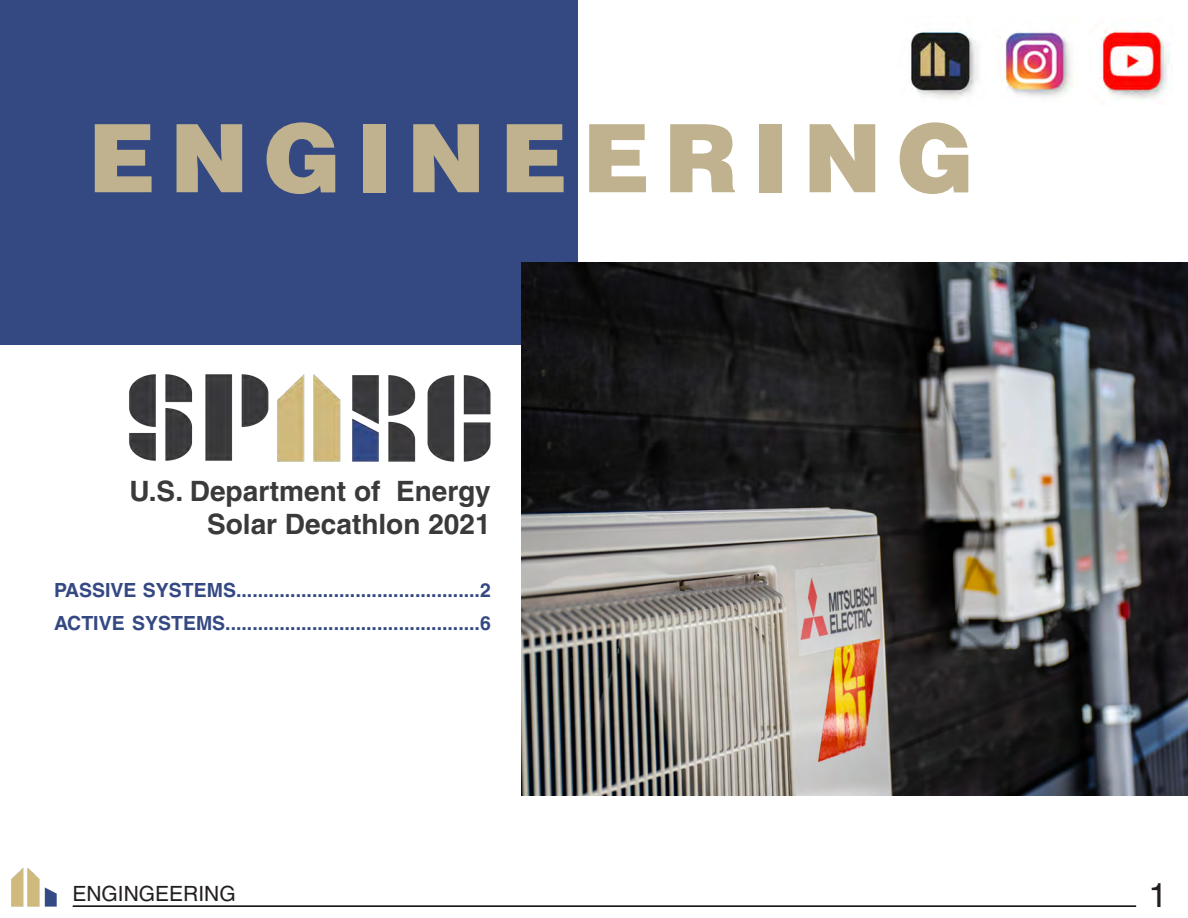
<style>
.page{position:relative;width:1188px;height:918px;background:#fff}
.page>*{position:absolute;margin:0;border:0;box-sizing:border-box;transform-origin:0 0}
.t1{font:900 94.5px "Helvetica";letter-spacing:.15em;color:#c0b28f}
.t2{font:33.9px "Helvetica";color:#231f20}
.t3{font:700 28.05px/33.6px "Helvetica";color:#3a3a3c;text-align:right}
.t4{font:21px "Helvetica";color:#231f20}
.t5{font:700 19.5px/33.5px "Helvetica";color:#344982}
</style>
<div class="page">
<hr style="left:73px;top:905px;width:1063px;height:2px;background:#000">
<img style="left:11px;top:868px;width:46px;height:39px">
<div style="left:0;top:0;width:578px;height:345px;background:#344982"></div>
<img style="left:521px;top:263px;width:667px;height:533px">
<img style="left:129px;top:374px;width:362px;height:88px">
<img style="left:1004px;top:29px;width:68px;height:69px">
<img style="left:1101px;top:29px;width:69px;height:70px">
<img style="left:911px;top:29px;width:68px;height:70px">
<h1 class="t1" style="left:88px;top:97px;width:889px">ENGINEERING</h1>
<h3 class="t3" style="left:129px;top:474px;width:363px">U.S. Department of Energy<br>Solar Decathlon 2021</h3>
<p class="t5" style="left:54px;top:573px;width:438px">PASSIVE SYSTEMS.............................................2<br>ACTIVE SYSTEMS...............................................6</p>
<p class="t4" style="left:72px;top:881px;width:165px">ENGINGEERING</p>
<h2 class="t2" style="left:1148px;top:875px;width:20px">1</h2>
</div>
